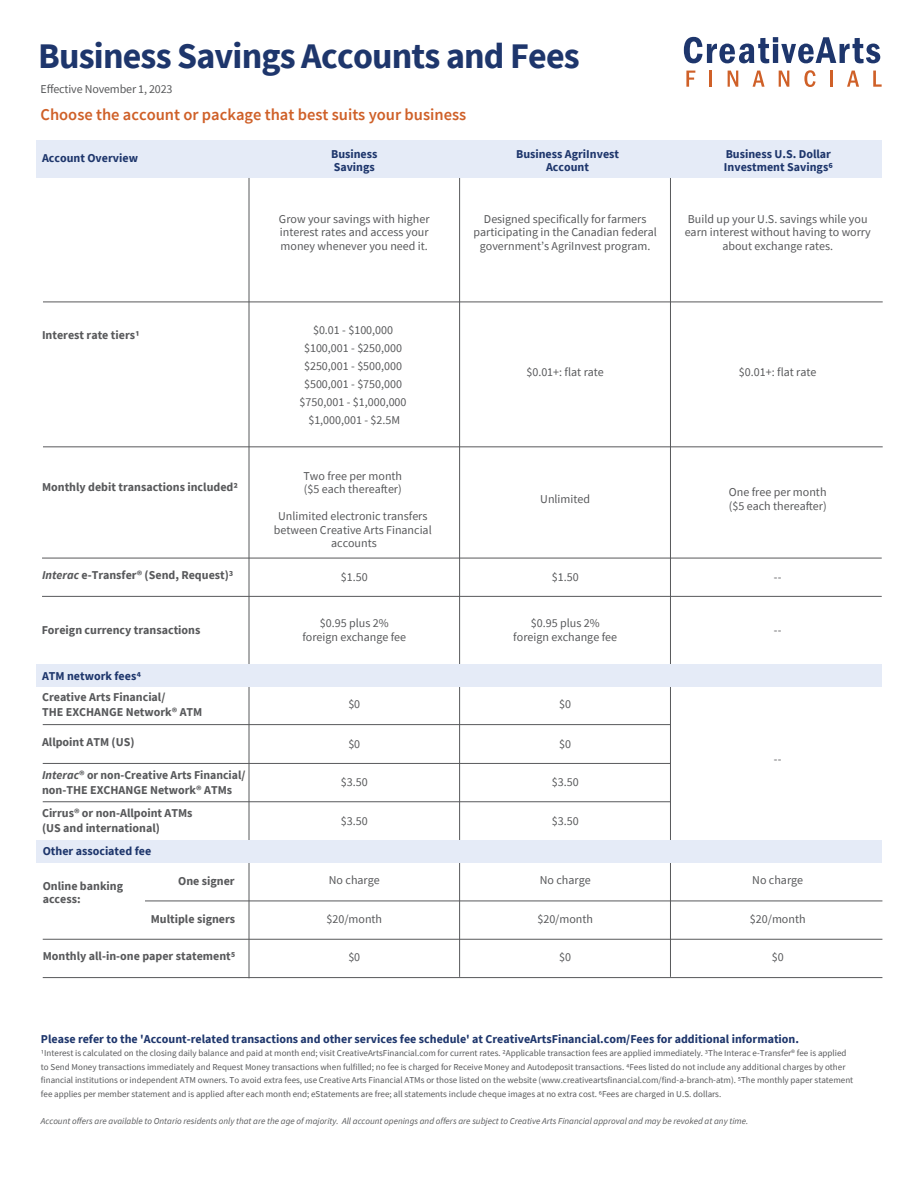
<style>
.page{position:relative;width:918px;height:1188px;background:#fff}
.page>*{position:absolute;margin:0;border:0;box-sizing:border-box;transform-origin:0 0}
.t1{font:700 36px "Source Sans Pro";letter-spacing:-.025em;color:#1e366c}
.t2{font:600 16.5px "Source Sans Pro";color:#cf6028}
.t3{font:12px/13.5px "Source Sans Pro";color:#58595b;text-align:center}
.t4{font:700 12px/15px "Source Sans Pro";color:#58595b}
.t5{font:700 12px/12.8px "Source Sans Pro";color:#1e366c}
.t6{font:9px/13.5px "Source Sans Pro";color:#58595b}
.t7{font:italic 9px "Source Sans Pro";color:#58595b}
.s1{font-style:italic}
</style>
<div class="page">
<div style="left:36px;top:141px;width:846px;height:37px;background:#e5ebf7"></div>
<hr style="left:249px;top:178px;width:1px;height:800px;background:#58595b">
<hr style="left:459px;top:178px;width:1px;height:799px;background:#58595b">
<hr style="left:670px;top:178px;width:1px;height:799px;background:#58595b">
<hr style="left:42px;top:558px;width:840px;height:1px;background:#58595b">
<hr style="left:42px;top:596px;width:840px;height:1px;background:#58595b">
<hr style="left:43px;top:724px;width:627px;height:1px;background:#58595b">
<hr style="left:43px;top:763px;width:627px;height:1px;background:#58595b">
<hr style="left:43px;top:802px;width:627px;height:1px;background:#58595b">
<hr style="left:43px;top:977px;width:839px;height:1px;background:#58595b">
<hr style="left:43px;top:939px;width:839px;height:1px;background:#58595b">
<hr style="left:145px;top:901px;width:737px;height:1px;background:#58595b">
<div style="left:36px;top:664px;width:846px;height:23px;background:#e5ebf7"></div>
<div style="left:36px;top:840px;width:846px;height:23px;background:#e5ebf7"></div>
<hr style="left:43px;top:447px;width:840px;height:1px;background:#58595b">
<hr style="left:43px;top:302px;width:840px;height:1px;background:#58595b">
<svg style="left:684px;top:37px;width:196px;height:26px"></svg>
<svg style="left:686px;top:71px;width:9px;height:16px"></svg>
<hr style="left:709px;top:71px;width:3px;height:16px;background:#cf6028">
<svg style="left:728px;top:71px;width:10px;height:16px"></svg>
<svg style="left:753px;top:71px;width:12px;height:16px"></svg>
<svg style="left:779px;top:71px;width:10px;height:16px"></svg>
<svg style="left:804px;top:70px;width:12px;height:17px"></svg>
<hr style="left:830px;top:71px;width:3px;height:16px;background:#cf6028">
<svg style="left:847px;top:71px;width:12px;height:16px"></svg>
<svg style="left:873px;top:71px;width:9px;height:16px"></svg>
<h1 class="t1" style="left:38px;top:32px;width:543px">Business Savings Accounts and Fees</h1>
<h3 class="t3" style="left:41px;top:82px;width:134px">Effective November 1, 2023</h3>
<h2 class="t2" style="left:41px;top:104px;width:427px">Choose the account or package that best suits your business</h2>
<h3 class="t5" style="left:42px;top:152px;width:98px">Account Overview</h3>
<h3 class="t5" style="left:724px;top:147px;width:110px">Business U.S. Dollar<br>Investment Savings6</h3>
<h3 class="t5" style="left:331px;top:147px;width:48px">Business<br>Savings</h3>
<h3 class="t5" style="left:516px;top:147px;width:105px;text-align:center">Business AgriInvest<br>Account</h3>
<h3 class="t3" style="left:279px;top:212px;width:152px;text-align:justify">Grow your savings with higher interest rates and access your money whenever you need it.</h3>
<h3 class="t3" style="left:474px;top:212px;width:185px">Designed specifically for farmers participating in the Canadian federal government’s AgriInvest program.</h3>
<h3 class="t3" style="left:685px;top:212px;width:188px">Build up your U.S. savings while you earn interest without having to worry about exchange rates.</h3>
<h3 class="t4" style="left:42px;top:327px;width:99px">Interest rate tiers1</h3>
<h3 class="t3" style="left:300px;top:321px;width:108px;line-height:18px">$0.01 - $100,000 $100,001 - $250,000 $250,001 - $500,000 $500,001 - $750,000 $750,001 - $1,000,000 $1,000,001 - $2.5M</h3>
<h3 class="t3" style="left:526px;top:365px;width:79px">$0.01+: flat rate</h3>
<h3 class="t3" style="left:739px;top:365px;width:79px">$0.01+: flat rate</h3>
<h3 class="t4" style="left:42px;top:480px;width:197px">Monthly debit transactions included2</h3>
<h3 class="t3" style="left:303px;top:469px;width:100px;text-align:left">Two free per month ($5 each thereafter)</h3>
<h3 class="t3" style="left:274px;top:510px;width:159px">Unlimited electronic transfers between Creative Arts Financial accounts</h3>
<h3 class="t3" style="left:540px;top:492px;width:51px">Unlimited</h3>
<h3 class="t3" style="left:729px;top:486px;width:99px;text-align:left">One free per month ($5 each thereafter)</h3>
<h3 class="t4" style="left:42px;top:567px;width:193px"><span class="s1">Interac</span> e-Transfer® (Send, Request)3</h3>
<h3 class="t4" style="left:42px;top:622px;width:160px">Foreign currency transactions</h3>
<h3 class="t3" style="left:341px;top:570px;width:28px">$1.50</h3>
<h3 class="t3" style="left:552px;top:570px;width:28px">$1.50</h3>
<h3 class="t3" style="left:302px;top:616px;width:105px">$0.95 plus 2% foreign exchange fee</h3>
<h3 class="t3" style="left:513px;top:616px;width:105px">$0.95 plus 2% foreign exchange fee</h3>
<h3 class="t3" style="left:774px;top:570px;width:9px">--</h3>
<h3 class="t3" style="left:774px;top:623px;width:9px">--</h3>
<h3 class="t5" style="left:42px;top:670px;width:100px">ATM network fees4</h3>
<h3 class="t4" style="left:42px;top:690px;width:162px">Creative Arts Financial/<br>THE EXCHANGE Network® ATM</h3>
<h3 class="t4" style="left:42px;top:735px;width:94px">Allpoint ATM (US)</h3>
<h3 class="t4" style="left:42px;top:768px;width:205px"><span class="s1">Interac</span>® or non-Creative Arts Financial/ non-THE EXCHANGE Network® ATMs</h3>
<h3 class="t4" style="left:42px;top:805px;width:152px">Cirrus® or non-Allpoint ATMs (US and international)</h3>
<h3 class="t3" style="left:348px;top:697px;width:13px">$0</h3>
<h3 class="t3" style="left:559px;top:697px;width:13px">$0</h3>
<h3 class="t3" style="left:348px;top:737px;width:13px">$0</h3>
<h3 class="t3" style="left:559px;top:737px;width:13px">$0</h3>
<h3 class="t3" style="left:341px;top:775px;width:28px">$3.50</h3>
<h3 class="t3" style="left:552px;top:775px;width:28px">$3.50</h3>
<h3 class="t3" style="left:341px;top:814px;width:28px">$3.50</h3>
<h3 class="t3" style="left:552px;top:814px;width:28px">$3.50</h3>
<h3 class="t3" style="left:774px;top:753px;width:9px">--</h3>
<h3 class="t5" style="left:43px;top:845px;width:110px">Other associated fee</h3>
<h3 class="t4" style="left:43px;top:879px;width:82px;line-height:13.5px">Online banking access:</h3>
<h3 class="t4" style="left:178px;top:874px;width:58px">One signer</h3>
<h3 class="t4" style="left:151px;top:911px;width:86px">Multiple signers</h3>
<h3 class="t3" style="left:329px;top:873px;width:52px">No charge</h3>
<h3 class="t3" style="left:540px;top:873px;width:52px">No charge</h3>
<h3 class="t3" style="left:752px;top:873px;width:52px">No charge</h3>
<h3 class="t3" style="left:326px;top:912px;width:57px">$20/month</h3>
<h3 class="t3" style="left:537px;top:912px;width:57px">$20/month</h3>
<h3 class="t3" style="left:750px;top:912px;width:57px">$20/month</h3>
<h3 class="t4" style="left:43px;top:948px;width:194px">Monthly all-in-one paper statement5</h3>
<h3 class="t3" style="left:348px;top:950px;width:13px">$0</h3>
<h3 class="t3" style="left:559px;top:950px;width:13px">$0</h3>
<h3 class="t3" style="left:772px;top:950px;width:13px">$0</h3>
<h3 class="t5" style="left:41px;top:1032px;width:760px">Please refer to the 'Account-related transactions and other services fee schedule' at CreativeArtsFinancial.com/Fees for additional information.</h3>
<p class="t6" style="left:41px;top:1046px;width:814px">1Interest is calculated on the closing daily balance and paid at month end; visit CreativeArtsFinancial.com for current rates. 2Applicable transaction fees are applied immediately. 3The Interac e-Transfer® fee is applied to Send Money transactions immediately and Request Money transactions when fulfilled; no fee is charged for Receive Money and Autodeposit transactions. 4Fees listed do not include any additional charges by other financial institutions or independent ATM owners. To avoid extra fees, use Creative Arts Financial ATMs or those listed on the website (www.creativeartsfinancial.com/find-a-branch-atm). 5The monthly paper statement fee applies per member statement and is applied after each month end; eStatements are free; all statements include cheque images at no extra cost. 6Fees are charged in U.S. dollars.</p>
<p class="t7" style="left:41px;top:1115px;width:709px">Account offers are available to Ontario residents only that are the age of majority. All account openings and offers are subject to Creative Arts Financial approval and may be revoked at any time.</p>
</div>
